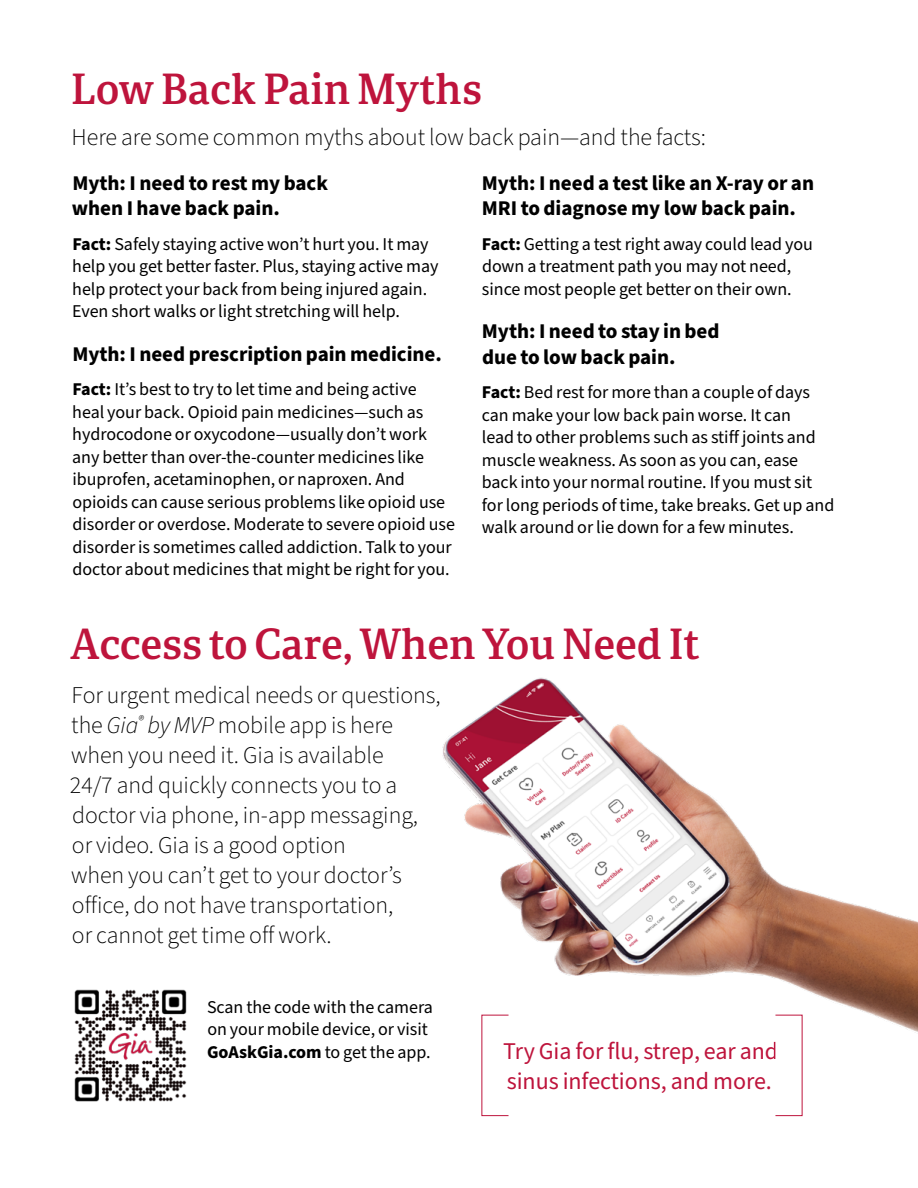
<style>
.page{position:relative;width:918px;height:1188px;background:#fff}
.page>*{position:absolute;margin:0;border:0;box-sizing:border-box;transform-origin:0 0}
.Page_Headline{font:42px "Portada Sb";letter-spacing:-.005em;color:#be143c}
.Intro_Text{font:300 24px/30px "Source Sans Pro";color:#000}
.Body_text{font:300 24px "Source Sans Pro";color:#000}
.Body_text-2{font:24px/30px "Source Sans Pro";color:#be143c}
.t1{font:700 21px/25.5px "Source Sans Pro";color:#000}
.Body_text-3{font:18px/22.5px "Source Sans Pro";color:#000}
.s1{font-weight:700}
.s2{font-style:italic}
</style>
<div class="page">
<img style="left:74px;top:989px;width:113px;height:113px">
<img style="left:442px;top:677px;width:476px;height:361px">
<h1 class="Page_Headline" style="left:71px;top:59px;width:413px">Low Back Pain Myths</h1>
<p class="Body_text" style="left:72px;top:121px;width:636px">Here are some common myths about low back pain—and the facts:</p>
<h2 class="t1" style="left:72px;top:171px;width:258px">Myth: I need to rest my back when I have back pain.</h2>
<p class="Body_text-3" style="left:72px;top:233px;width:368px"><span class="s1">Fact:</span> Safely staying active won’t hurt you. It may help you get better faster. Plus, staying active may help protect your back from being injured again.<br>Even short walks or light stretching will help.</p>
<h2 class="t1" style="left:72px;top:342px;width:371px">Myth: I need prescription pain medicine.</h2>
<p class="Body_text-3" style="left:72px;top:379px;width:384px"><span class="s1">Fact:</span> It’s best to try to let time and being active<br>heal your back. Opioid pain medicines—such as hydrocodone or oxycodone—usually don’t work any better than over-the-counter medicines like ibuprofen, acetaminophen, or naproxen. And opioids can cause serious problems like opioid use disorder or overdose. Moderate to severe opioid use disorder is sometimes called addiction. Talk to your doctor about medicines that might be right for you.</p>
<h2 class="t1" style="left:482px;top:171px;width:334px">Myth: I need a test like an X-ray or an<br>MRI to diagnose my low back pain.</h2>
<p class="Body_text-3" style="left:482px;top:233px;width:333px"><span class="s1">Fact:</span> Getting a test right away could lead you down a treatment path you may not need, since most people get better on their own.</p>
<h2 class="t1" style="left:482px;top:319px;width:239px">Myth: I need to stay in bed due to low back pain.</h2>
<p class="Body_text-3" style="left:482px;top:382px;width:354px"><span class="s1">Fact:</span> Bed rest for more than a couple of days can make your low back pain worse. It can<br>lead to other problems such as stiff joints and muscle weakness. As soon as you can, ease back into your normal routine. If you must sit for long periods of time, take breaks. Get up and walk around or lie down for a few minutes.</p>
<h1 class="Page_Headline" style="left:70px;top:614px;width:632px">Access to Care, When You Need It</h1>
<p class="Intro_Text" style="left:70px;top:681px;width:372px">For urgent medical needs or questions, the <span class="s2">Gia</span><sup>®</sup> <span class="s2">by MVP</span> mobile app is here when you need it. Gia is available<br>24/7 and quickly connects you to a doctor via phone, in-app messaging, or video. Gia is a good option<br>when you can’t get to your doctor’s office, do not have transportation,<br>or cannot get time off work.</p>
<p class="Body_text-3" style="left:207px;top:996px;width:227px">Scan the code with the camera on your mobile device, or visit<br><span class="s1">GoAskGia.com</span> to get the app.</p>
<p class="Body_text-2" style="left:503px;top:1036px;width:277px">Try Gia for flu, strep, ear and sinus infections, and more.</p>
</div>
